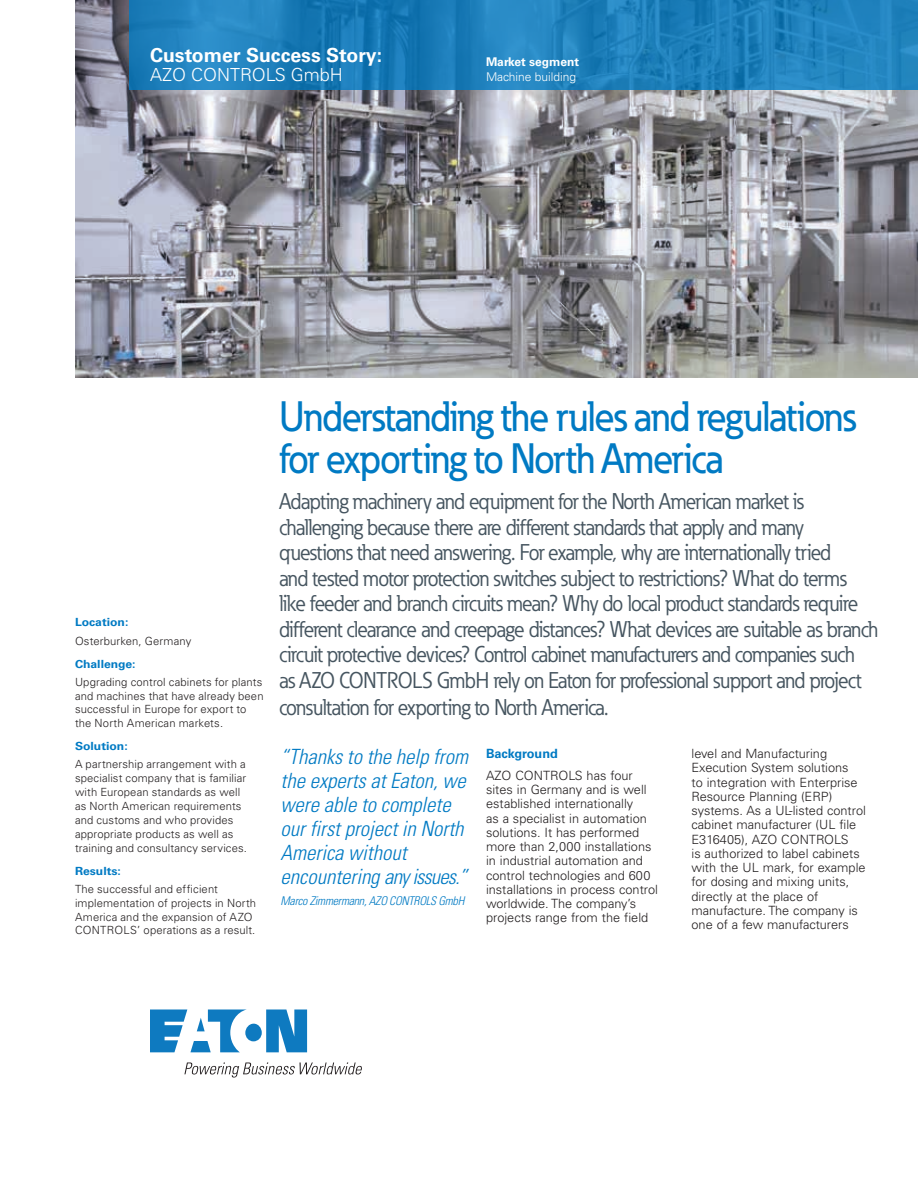
<style>
.page{position:relative;width:918px;height:1188px;background:#fff}
.page>*{position:absolute;margin:0;border:0;box-sizing:border-box;transform-origin:0 0}
.t1{font:500 42px/42px "Eaton";letter-spacing:-.03em;color:#007ac3;scale:.93 1}
.t2{font:22.5px/25.7px "Eaton";letter-spacing:-.03em;color:#465560;scale:.93 1}
.t3{font:italic 300 condensed 21px/24px "Univers LT Std";color:#007ac3}
.t4{font:700 19.5px "Univers LT Std";color:#fff}
.t5{font:300 18px "Univers LT Std";color:#fff}
.t6{font:300 12.75px/14.2px "Univers LT Std";color:#231f20}
.t7{font:700 12.75px "Univers LT Std";color:#007ac3}
.t8{font:italic 300 condensed 12px "Univers LT Std";letter-spacing:-.02em;color:#007ac3}
.t9{font:300 12px "Univers LT Std";color:#fff}
.t10{font:700 12px "Univers LT Std";color:#fff}
.t11{font:300 11.25px/13.8px "Univers LT Std";letter-spacing:.01em;color:#231f20}
.t12{font:700 11.25px "Univers LT Std";color:#007ac3;scale:1.08 1}
</style>
<div class="page">
<img style="left:75px;top:0;width:843px;height:378px">
<svg style="left:129px;top:0;width:789px;height:90px;background:#1e80bb"></svg>
<svg style="left:150px;top:1010px;width:157px;height:42px"></svg>
<svg style="left:184px;top:1063px;width:178px;height:15px"></svg>
<h3 class="t4" style="left:150px;top:43px;width:234px">Customer Success Story:</h3>
<h3 class="t5" style="left:150px;top:64px;width:194px">AZO CONTROLS GmbH</h3>
<p class="t10" style="left:486px;top:55px;width:95px">Market segment</p>
<p class="t9" style="left:486px;top:70px;width:92px">Machine building</p>
<p class="t12" style="left:75px;top:616px;width:51px">Location:</p>
<p class="t11" style="left:75px;top:634px;width:118px">Osterburken, Germany</p>
<p class="t12" style="left:75px;top:657px;width:58px">Challenge:</p>
<p class="t11" style="left:75px;top:675px;width:190px">Upgrading control cabinets for plants and machines that have already been successful in Europe for export to the North American markets.</p>
<p class="t12" style="left:75px;top:740px;width:50px">Solution:</p>
<p class="t11" style="left:75px;top:758px;width:174px">A partnership arrangement with a specialist company that is familiar with European standards as well as North American requirements and customs and who provides appropriate products as well as training and consultancy services.</p>
<p class="t12" style="left:75px;top:864px;width:44px">Results:</p>
<p class="t11" style="left:75px;top:882px;width:183px">The successful and efficient implementation of projects in North America and the expansion of AZO CONTROLS’ operations as a result.</p>
<h1 class="t1" style="left:279px;top:395px;width:622px">Understanding the rules and regulations for exporting to North America</h1>
<p class="t2" style="left:279px;top:489px;width:646px">Adapting machinery and equipment for the North American market is challenging because there are different standards that apply and many questions that need answering. For example, why are internationally tried<br>and tested motor protection switches subject to restrictions? What do terms like feeder and branch circuits mean? Why do local product standards require different clearance and creepage distances? What devices are suitable as branch circuit protective devices? Control cabinet manufacturers and companies such<br>as AZO CONTROLS GmbH rely on Eaton for professional support and project consultation for exporting to North America.</p>
<h3 class="t3" style="left:281px;top:745px;width:189px">“Thanks to the help from the experts at Eaton, we were able to complete our first project in North<br>America without encountering any issues.”</h3>
<p class="t8" style="left:281px;top:894px;width:185px">Marco Zimmermann, AZO CONTROLS GmbH</p>
<p class="t7" style="left:486px;top:746px;width:73px">Background</p>
<p class="t6" style="left:486px;top:768px;width:174px">AZO CONTROLS has four sites in Germany and is well established internationally<br>as a specialist in automation solutions. It has performed more than 2,000 installations in industrial automation and control technologies and 600 installations in process control worldwide. The company’s projects range from the field</p>
<p class="t6" style="left:692px;top:746px;width:176px">level and Manufacturing<br>Execution System solutions<br>to integration with Enterprise<br>Resource Planning (ERP) systems. As a UL-listed control cabinet manufacturer (UL file<br>E316405), AZO CONTROLS<br>is authorized to label cabinets with the UL mark, for example for dosing and mixing units, directly at the place of manufacture. The company is one of a few manufacturers</p>
</div>
